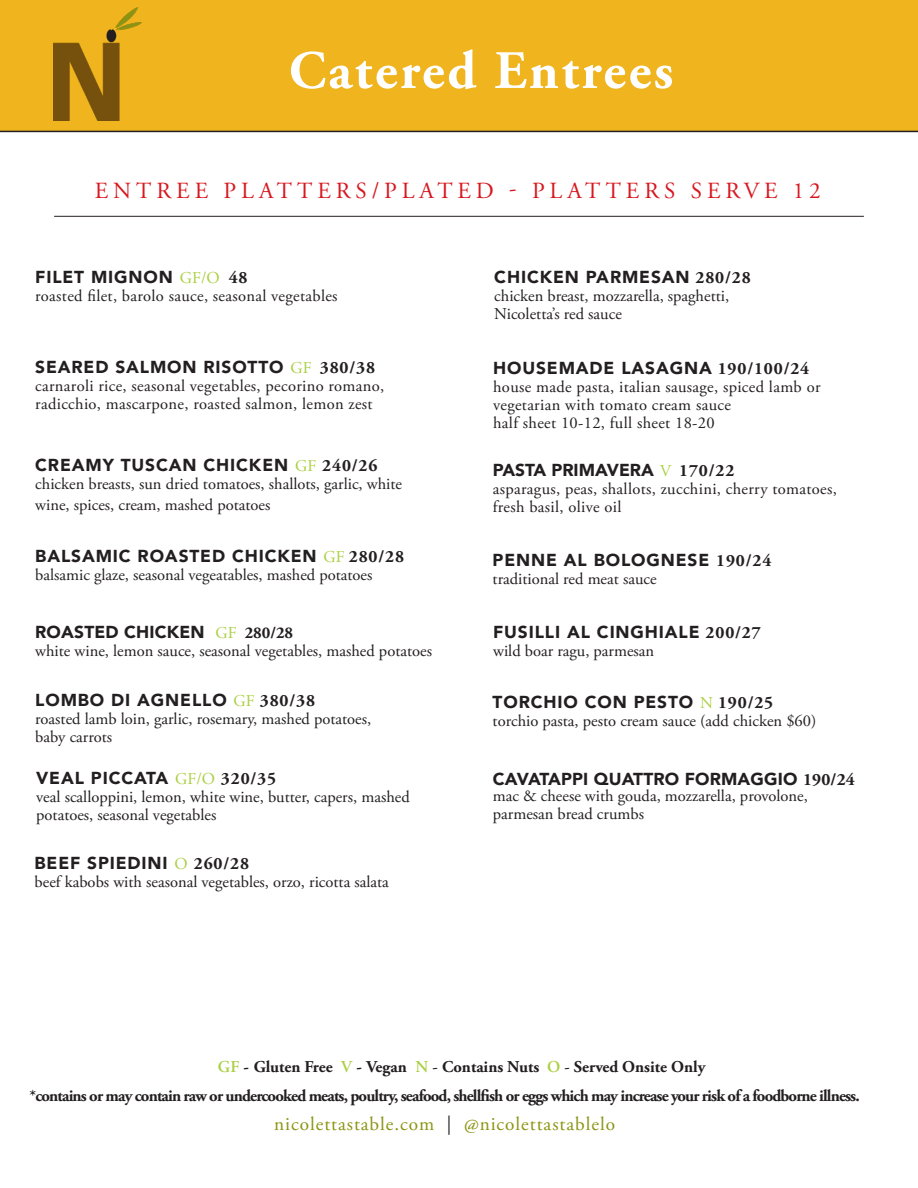
<style>
.page{position:relative;width:918px;height:1188px;background:#fff}
.page>*{position:absolute;margin:0;border:0;box-sizing:border-box;transform-origin:0 0}
.t1{font:700 54px "Adobe Garamond Pro";letter-spacing:.05em;color:#fff}
.t2{font:23.1px "Adobe Garamond Pro";letter-spacing:.215em;color:#d7171f}
.t3{font:19.2px "Adobe Garamond Pro";letter-spacing:.05em;color:#8b9412}
.t4{font:900 17.25px "Avenir";letter-spacing:.05em;color:#231f20}
.t5{font:900 17.25px "Avenir";letter-spacing:.01em;color:#231f20}
.t6{font:900 17.25px "Avenir";color:#231f20}
.t7{font:700 16.65px "Adobe Garamond Pro";letter-spacing:-.05em;color:#231f20}
.t8{font:16.5px/18px "Adobe Garamond Pro";color:#231f20}
.t9{font:16.5px/18px "Adobe Garamond Pro";letter-spacing:.02em;color:#231f20}
.t10{font:700 16.5px "Adobe Garamond Pro";color:#231f20}
.s1{font-family:"Adobe Garamond Pro";font-weight:400;font-size:16.5px;color:#aad043}
.s2{font-family:"Adobe Garamond Pro";font-weight:400;font-size:16.65px;color:#aad043}
.s3{font-family:"Adobe Garamond Pro";font-weight:700}
.s4{font-family:"Adobe Garamond Pro";font-weight:700;font-size:16.5px}
.s5{font-weight:600;font-size:16.65px;color:#aad043}
.s6{font-size:16.65px}
.s7{font-weight:600;font-size:16.65px}
.s8{color:#231f20}
</style>
<div class="page">
<div style="left:0;top:0;width:918px;height:132px;background:#efb41e"></div>
<img style="left:54px;top:7px;width:88px;height:114px">
<hr style="left:54px;top:216px;width:810px;height:1px;background:#231f20">
<p class="t1" style="left:289px;top:39px;width:386px">Catered Entrees</p>
<p class="t2" style="left:95px;top:177px;width:727px">ENTREE PLATTERS/PLATED - PLATTERS SERVE 12</p>
<p class="t4" style="left:35px;top:262px;width:214px">FILET MIGNON <span class="s1">GF/</span><span class="s2">O</span> <span class="s3">48</span></p>
<p class="t9" style="left:35px;top:287px;width:304px">roasted filet, barolo sauce, seasonal vegetables</p>
<p class="t4" style="left:35px;top:352px;width:341px">SEARED SALMON RISOTTO <span class="s1">GF</span> <span class="s3">380/38</span></p>
<p class="t9" style="left:35px;top:377px;width:351px">carnaroli rice, seasonal vegetables, pecorino romano, radicchio, mascarpone, roasted salmon, lemon zest</p>
<p class="t4" style="left:35px;top:450px;width:344px">CREAMY TUSCAN CHICKEN <span class="s1">GF</span> <span class="s3">240/26</span></p>
<p class="t8" style="left:35px;top:474px;width:368px;line-height:20.5px">chicken breasts, sun dried tomatoes, shallots, garlic, white wine, spices, cream, mashed potatoes</p>
<p class="t4" style="left:35px;top:541px;width:370px">BALSAMIC ROASTED CHICKEN <span class="s1">GF</span> <span class="s3">280/28</span></p>
<p class="t8" style="left:35px;top:566px;width:339px">balsamic glaze, seasonal vegeatables, mashed potatoes</p>
<p class="t5" style="left:35px;top:617px;width:259px">ROASTED CHICKEN <span class="s1">GF</span> <span class="s4">280/28</span></p>
<p class="t8" style="left:35px;top:642px;width:398px">white wine, lemon sauce, seasonal vegetables, mashed potatoes</p>
<p class="t4" style="left:35px;top:685px;width:281px">LOMBO DI AGNELLO <span class="s1">GF</span> <span class="s3">380/38</span></p>
<p class="t8" style="left:35px;top:710px;width:338px">roasted lamb loin, garlic, rosemary, mashed potatoes,</p>
<p class="t8" style="left:35px;top:728px;width:78px">baby carrots</p>
<p class="t4" style="left:36px;top:764px;width:241px">VEAL PICCATA <span class="s1">GF/</span><span class="s2">O</span> <span class="s3">320/35</span></p>
<p class="t8" style="left:36px;top:789px;width:375px">veal scalloppini, lemon, white wine, butter, capers, mashed potatoes, seasonal vegetables</p>
<p class="t4" style="left:35px;top:849px;width:216px">BEEF SPIEDINI <span class="s2">O</span> <span class="s3">260/28</span></p>
<p class="t8" style="left:35px;top:874px;width:356px">beef kabobs with seasonal vegetables, orzo, ricotta salata</p>
<p class="t4" style="left:494px;top:262px;width:258px">CHICKEN PARMESAN <span class="s3">280/28</span></p>
<p class="t8" style="left:494px;top:287px;width:236px">chicken breast, mozzarella, spaghetti,</p>
<p class="t8" style="left:494px;top:305px;width:129px">Nicoletta’s red sauce</p>
<p class="t4" style="left:493px;top:354px;width:318px">HOUSEMADE LASAGNA <span class="s3">190/100/24</span></p>
<p class="t9" style="left:493px;top:379px;width:329px">house made pasta, italian sausage, spiced lamb or vegetarian with tomato cream sauce</p>
<p class="t9" style="left:493px;top:415px;width:223px">half sheet 10-12, full sheet 18-20</p>
<p class="t6" style="left:493px;top:456px;width:243px">PASTA PRIMAVERA <span class="s1">V</span> <span class="s3">170/22</span></p>
<p class="t9" style="left:493px;top:481px;width:345px">asparagus, peas, shallots, zucchini, cherry tomatoes, fresh basil, olive oil</p>
<p class="t4" style="left:493px;top:545px;width:280px">PENNE AL BOLOGNESE <span class="s3">190/24</span></p>
<p class="t8" style="left:493px;top:570px;width:166px">traditional red meat sauce</p>
<p class="t4" style="left:493px;top:617px;width:269px">FUSILLI AL CINGHIALE <span class="s3">200/27</span></p>
<p class="t8" style="left:493px;top:642px;width:163px">wild boar ragu, parmesan</p>
<p class="t4" style="left:493px;top:687px;width:282px">TORCHIO CON PESTO <span class="s1">N</span> <span class="s3">190/25</span></p>
<p class="t8" style="left:493px;top:712px;width:325px">torchio pasta, pesto cream sauce (add chicken $60)</p>
<p class="t5" style="left:493px;top:764px;width:364px">CAVATAPPI QUATTRO FORMAGGIO <span class="s3">190/24</span></p>
<p class="t8" style="left:493px;top:788px;width:317px">mac &amp; cheese with gouda, mozzarella, provolone, parmesan bread crumbs</p>
<p class="t10" style="left:218px;top:1057px;width:489px"><span class="s5">GF</span> <span class="s6">-</span> Gluten Free <span class="s5">V</span> <span class="s6">-</span> Vegan <span class="s5">N</span> <span class="s7">-</span> Contains Nuts <span class="s5">O</span> <span class="s7">-</span> Served Onsite Only</p>
<p class="t3" style="left:274px;top:1112px;width:342px">nicolettastable.com <span class="s8">|</span> @nicolettastablelo</p>
<p class="t7" style="left:29px;top:1086px;width:832px">*contains or may contain raw or undercooked meats, poultry, seafood, shellfish or eggs which may increase your risk of a foodborne illness.</p>
</div>
